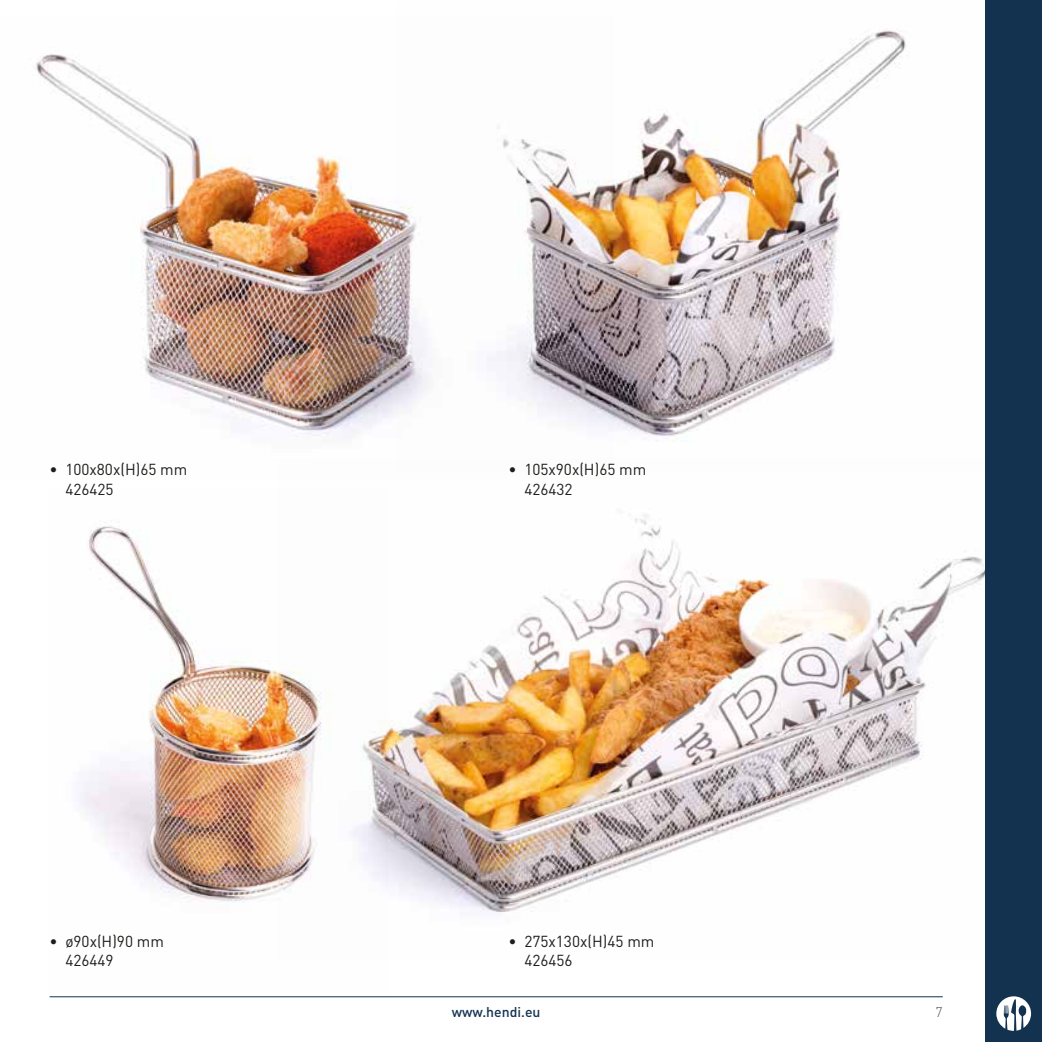
<style>
.page{position:relative;width:1042px;height:1042px;background:#fff}
.page>*{position:absolute;margin:0;border:0;box-sizing:border-box;transform-origin:0 0}
.t1{font:15.75px/19.2px "DIN Pro";color:#1d1d1b}
.t2{font:500 14px "DIN Pro";color:#133250}
.t3{font:300 14px "DIN Pro";color:#515150}
</style>
<div class="page">
<img style="left:36px;top:54px;width:362px;height:384px">
<img style="left:79px;top:522px;width:199px;height:380px">
<img style="left:278px;top:514px;width:707px;height:398px">
<img style="left:398px;top:28px;width:510px;height:413px">
<div style="left:985px;top:0;width:57px;height:1042px;background:#133250"></div>
<hr style="left:50px;top:996px;width:893px;height:1px;background:#133250">
<svg style="left:996px;top:996px;width:35px;height:35px"></svg>
<p class="t1" style="left:65px;top:458px;width:124px;text-indent:-16px">• 100x80x(H)65 mm<br>426425</p>
<p class="t1" style="left:524px;top:458px;width:124px;text-indent:-16px">• 105x90x(H)65 mm<br>426432</p>
<p class="t1" style="left:65px;top:930px;width:100px;text-indent:-16px">• ø90x(H)90 mm<br>426449</p>
<p class="t1" style="left:524px;top:930px;width:132px;text-indent:-16px">• 275x130x(H)45 mm<br>426456</p>
<p class="t2" style="left:452px;top:1000px;width:90px">www.hendi.eu</p>
<p class="t3" style="left:935px;top:1002px;width:9px">7</p>
</div>
